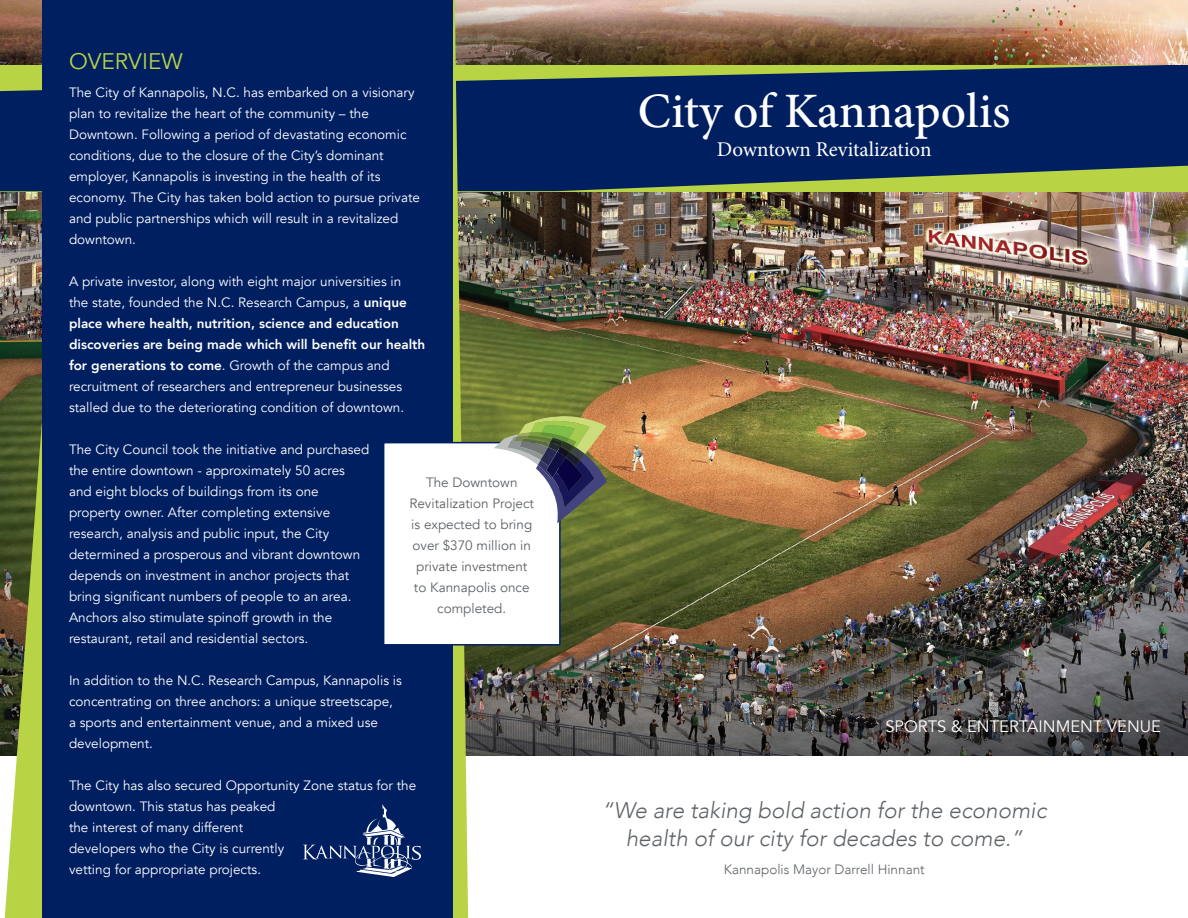
<style>
.page{position:relative;width:1188px;height:918px;background:#fff}
.page>*{position:absolute;margin:0;border:0;box-sizing:border-box;transform-origin:0 0}
.t1{font:500 49.5px "Minion Pro";letter-spacing:-.005em;color:#fff}
.t2{font:italic 300 22.5px/28.5px "Avenir";color:#5e6367;text-align:center}
.t3{font:22.5px "Avenir";color:#b8d344}
.t4{font:21px "Minion Pro";color:#fff}
.t5{font:16.5px "Avenir";color:#fff}
.t6{font:13.5px/21px "Avenir";color:#fff}
.t7{font:13.5px/21px "Avenir";color:#5e6367;text-align:center}
.t8{font:300 13.5px "Avenir";color:#5e6367}
.s1{font-weight:800}
</style>
<div class="page">
<img style="left:0;top:0;width:1188px;height:756px">
<svg style="left:0;top:65px;width:1188px;height:126px;background:#14325d"></svg>
<svg style="left:0;top:65px;width:1169px;height:26px;background:#385658"></svg>
<img style="left:5px;top:0;width:463px;height:918px">
<div style="left:42px;top:0;width:411px;height:918px;background:#001f61"></div>
<div style="left:384px;top:443px;width:176px;height:202px;background:#fff"></div>
<div style="left:383px;top:442px;width:178px;height:204px;border:2px solid #001f61"></div>
<svg style="left:494px;top:415px;width:113px;height:108px"></svg>
<img style="left:303px;top:805px;width:118px;height:72px">
<p class="t3" style="left:69px;top:48px;width:115px">OVERVIEW</p>
<p class="t6" style="left:69px;top:82px;width:353px">The City of Kannapolis, N.C. has embarked on a visionary plan to revitalize the heart of the community – the Downtown. Following a period of devastating economic conditions, due to the closure of the City’s dominant employer, Kannapolis is investing in the health of its economy. The City has taken bold action to pursue private and public partnerships which will result in a revitalized downtown.</p>
<p class="t6" style="left:69px;top:271px;width:358px">A private investor, along with eight major universities in<br>the state, founded the N.C. Research Campus, a <span class="s1">unique place where health, nutrition, science and education discoveries are being made which will benefit our health for generations to come</span>. Growth of the campus and recruitment of researchers and entrepreneur businesses stalled due to the deteriorating condition of downtown.</p>
<p class="t6" style="left:69px;top:439px;width:302px">The City Council took the initiative and purchased the entire downtown - approximately 50 acres and eight blocks of buildings from its one property owner. After completing extensive research, analysis and public input, the City determined a prosperous and vibrant downtown depends on investment in anchor projects that bring significant numbers of people to an area.<br>Anchors also stimulate spinoff growth in the restaurant, retail and residential sectors.</p>
<p class="t6" style="left:69px;top:670px;width:334px">In addition to the N.C. Research Campus, Kannapolis is concentrating on three anchors: a unique streetscape, a sports and entertainment venue, and a mixed use development.</p>
<p class="t6" style="left:69px;top:775px;width:349px">The City has also secured Opportunity Zone status for the downtown. This status has peaked<br>the interest of many different<br>developers who the City is currently<br>vetting for appropriate projects.</p>
<p class="t7" style="left:409px;top:473px;width:126px">The Downtown<br>Revitalization Project is expected to bring over $370 million in private investment to Kannapolis once completed.</p>
<p class="t1" style="left:638px;top:78px;width:374px">City of Kannapolis</p>
<p class="t4" style="left:717px;top:135px;width:216px">Downtown Revitalization</p>
<p class="t5" style="left:885px;top:716px;width:277px">SPORTS &amp; ENTERTAINMENT VENUE</p>
<p class="t2" style="left:602px;top:796px;width:446px">“We are taking bold action for the economic health of our city for decades to come.”</p>
<p class="t8" style="left:724px;top:862px;width:202px">Kannapolis Mayor Darrell Hinnant</p>
</div>
